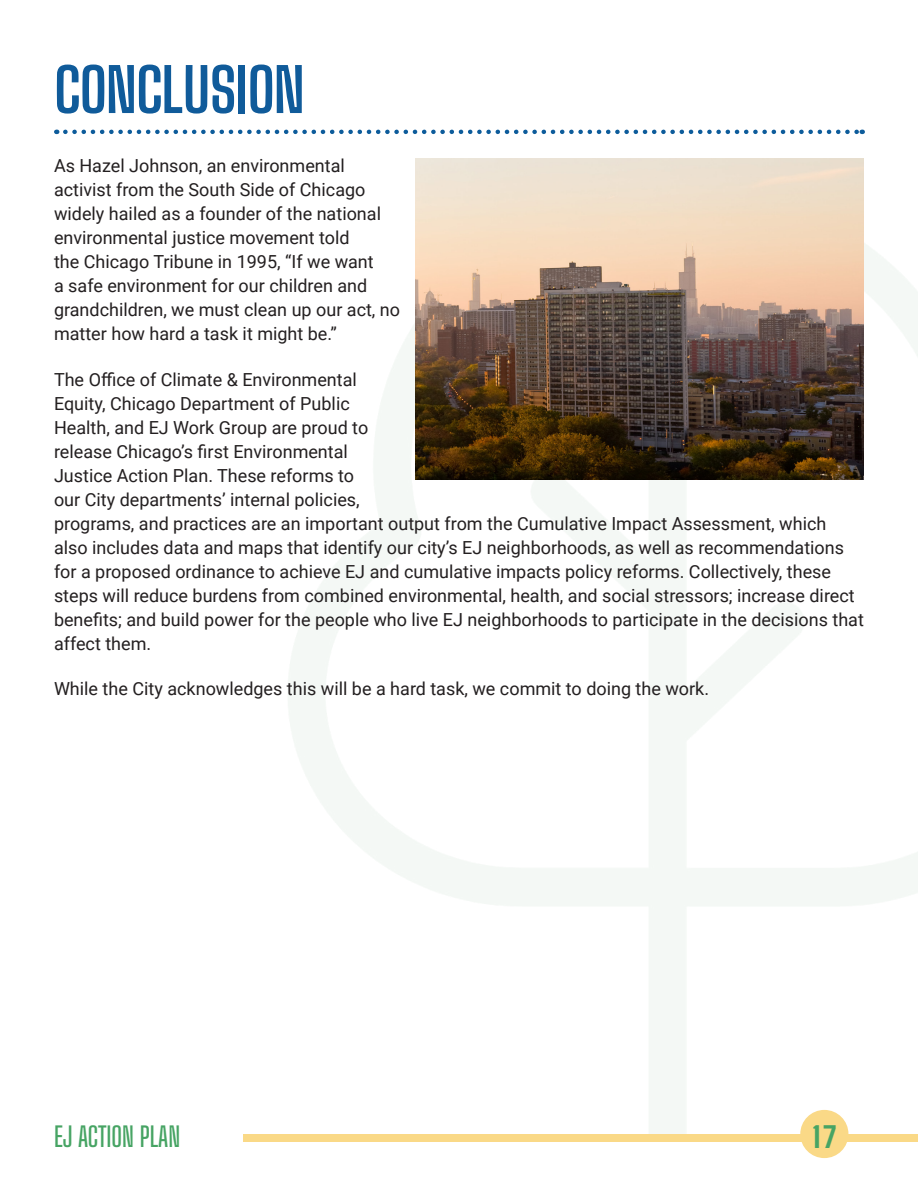
<style>
.page{position:relative;width:918px;height:1188px;background:#fff}
.page>*{position:absolute;margin:0;border:0;box-sizing:border-box;transform-origin:0 0}
.t1{font:100 60px "Big Shoulders 10 pt";letter-spacing:-.02em;color:#105b9a}
.t2{font:100 28.5px "Big Shoulders 10 pt";color:#47a464}
.t3{font:600 27px "Big Shoulders Display";color:#47a464}
.Body{font:18px/24px "Roboto";color:#231f20}
</style>
<div class="page">
<div style="left:243px;top:1134px;width:675px;height:7px;background:#fad987"></div>
<div style="left:800px;top:1110px;width:48px;height:48px;background:#fad987;border-radius:50%"></div>
<img style="left:276px;top:129px;width:642px;height:1005px">
<svg style="left:65px;top:130px;width:798px;height:4px"></svg>
<img style="left:416px;top:159px;width:448px;height:320px">
<p class="t1" style="left:54px;top:46px;width:252px">CONCLUSION</p>
<p class="Body" style="left:54px;top:153px;width:348px">As Hazel Johnson, an environmental activist from the South Side of Chicago widely hailed as a founder of the national environmental justice movement told<br>the Chicago Tribune in 1995, “If we want<br>a safe environment for our children and grandchildren, we must clean up our act, no matter how hard a task it might be.”</p>
<p class="Body" style="left:54px;top:367px;width:811px">The Office of Climate &amp; Environmental<br>Equity, Chicago Department of Public<br>Health, and EJ Work Group are proud to<br>release Chicago’s first Environmental<br>Justice Action Plan. These reforms to<br>our City departments’ internal policies,<br>programs, and practices are an important output from the Cumulative Impact Assessment, which also includes data and maps that identify our city’s EJ neighborhoods, as well as recommendations for a proposed ordinance to achieve EJ and cumulative impacts policy reforms. Collectively, these steps will reduce burdens from combined environmental, health, and social stressors; increase direct benefits; and build power for the people who live EJ neighborhoods to participate in the decisions that affect them.</p>
<p class="Body" style="left:54px;top:676px;width:657px">While the City acknowledges this will be a hard task, we commit to doing the work.</p>
<h3 class="t3" style="left:54px;top:1116px;width:128px">EJ ACTION PLAN</h3>
<h2 class="t2" style="left:813px;top:1117px;width:26px">17</h2>
</div>
